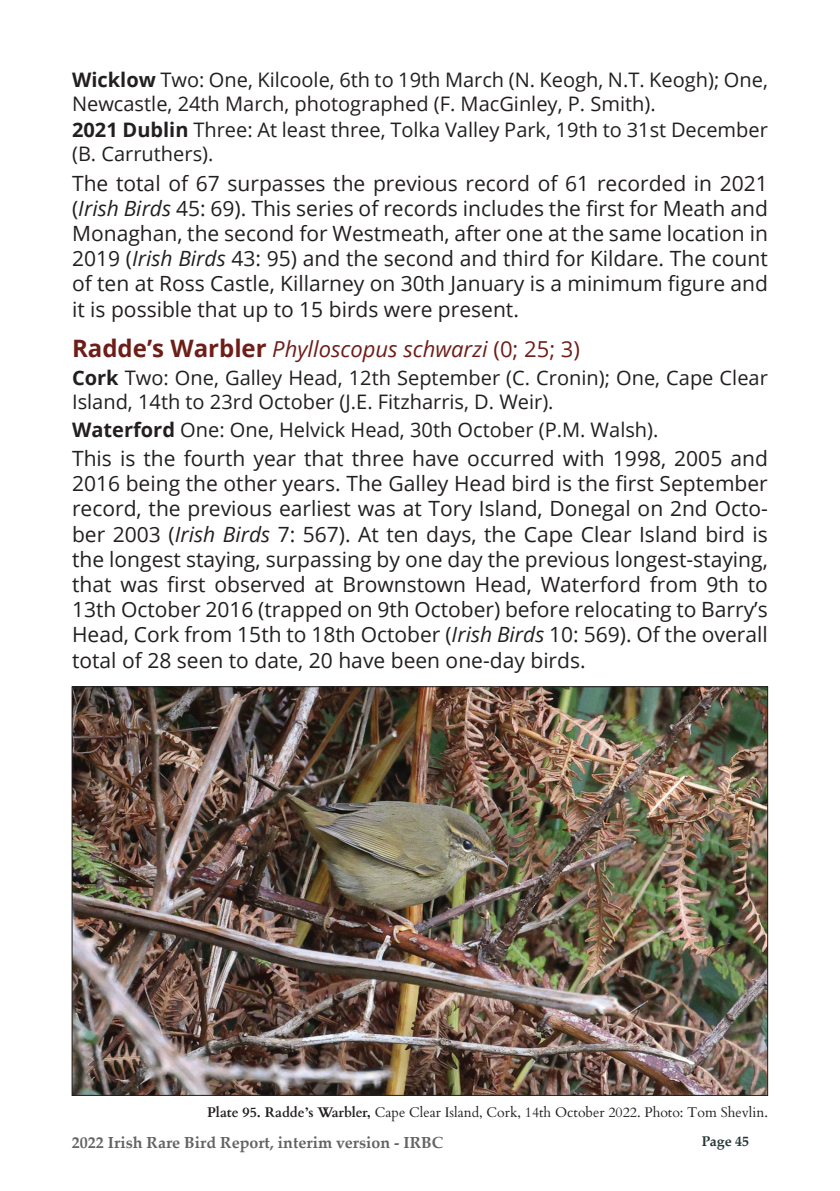
<style>
.page{position:relative;width:840px;height:1191px;background:#fff}
.page>*{position:absolute;margin:0;border:0;box-sizing:border-box;transform-origin:0 0}
.t1{font:italic 22px "Open Sans";color:#6e1e18}
.t2{font:21px/25.2px "Open Sans";color:#231f20;text-align:justify}
.t3{font:20px/24px "Open Sans";color:#231f20}
.t4{font:700 16px "Palatino Linotype";color:#636366}
.t5{font:14px "Cardo";color:#231f20}
.t6{font:700 14px "Palatino Linotype";color:#263738}
.s1{font-weight:700}
.s2{font-style:italic}
.s3{font-weight:700;font-style:normal;font-size:24px}
.s4{font-style:normal}
</style>
<div class="page">
<img style="left:74px;top:688px;width:691px;height:405px">
<p class="t3" style="left:72px;top:68px;width:697px"><span class="s1">Wicklow</span> Two: One, Kilcoole, 6th to 19th March (N. Keogh, N.T. Keogh); One,<br>Newcastle, 24th March, photographed (F. MacGinley, P. Smith).</p>
<p class="t3" style="left:72px;top:118px;width:697px"><span class="s1">2021 Dublin</span> Three: At least three, Tolka Valley Park, 19th to 31st December (B. Carruthers).</p>
<p class="t2" style="left:72px;top:170px;width:697px">The total of 67 surpasses the previous record of 61 recorded in 2021 (<span class="s2">Irish Birds</span> 45: 69). This series of records includes the first for Meath and Monaghan, the second for Westmeath, after one at the same location in 2019 (<span class="s2">Irish Birds</span> 43: 95) and the second and third for Kildare. The count of ten at Ross Castle, Killarney on 30th January is a minimum figure and it is possible that up to 15 birds were present.</p>
<p class="t1" style="left:72px;top:334px;width:509px"><span class="s3">Radde’s Warbler</span> Phylloscopus schwarzi <span class="s4">(0; 25; 3)</span></p>
<p class="t3" style="left:72px;top:366px;width:697px"><span class="s1">Cork</span> Two: One, Galley Head, 12th September (C. Cronin); One, Cape Clear<br>Island, 14th to 23rd October (J.E. Fitzharris, D. Weir).</p>
<p class="t3" style="left:72px;top:417px;width:587px"><span class="s1">Waterford</span> One: One, Helvick Head, 30th October (P.M. Walsh).</p>
<p class="t2" style="left:72px;top:445px;width:697px">This is the fourth year that three have occurred with 1998, 2005 and 2016 being the other years. The Galley Head bird is the first September record, the previous earliest was at Tory Island, Donegal on 2nd Octo&shy;ber 2003 (<span class="s2">Irish Birds</span> 7: 567). At ten days, the Cape Clear Island bird is the longest staying, surpassing by one day the previous longest-staying, that was first observed at Brownstown Head, Waterford from 9th to 13th October 2016 (trapped on 9th October) before relocating to Barry’s Head, Cork from 15th to 18th October (<span class="s2">Irish Birds</span> 10: 569). Of the overall total of 28 seen to date, 20 have been one-day birds.</p>
<p class="t5" style="left:207px;top:1101px;width:562px"><span class="s1">Plate 95. Radde’s Warbler,</span> Cape Clear Island, Cork, 14th October 2022. Photo: Tom Shevlin.</p>
<p class="t4" style="left:72px;top:1131px;width:373px">2022 Irish Rare Bird Report, interim version - IRBC</p>
<p class="t6" style="left:701px;top:1131px;width:49px">Page 45</p>
</div>
